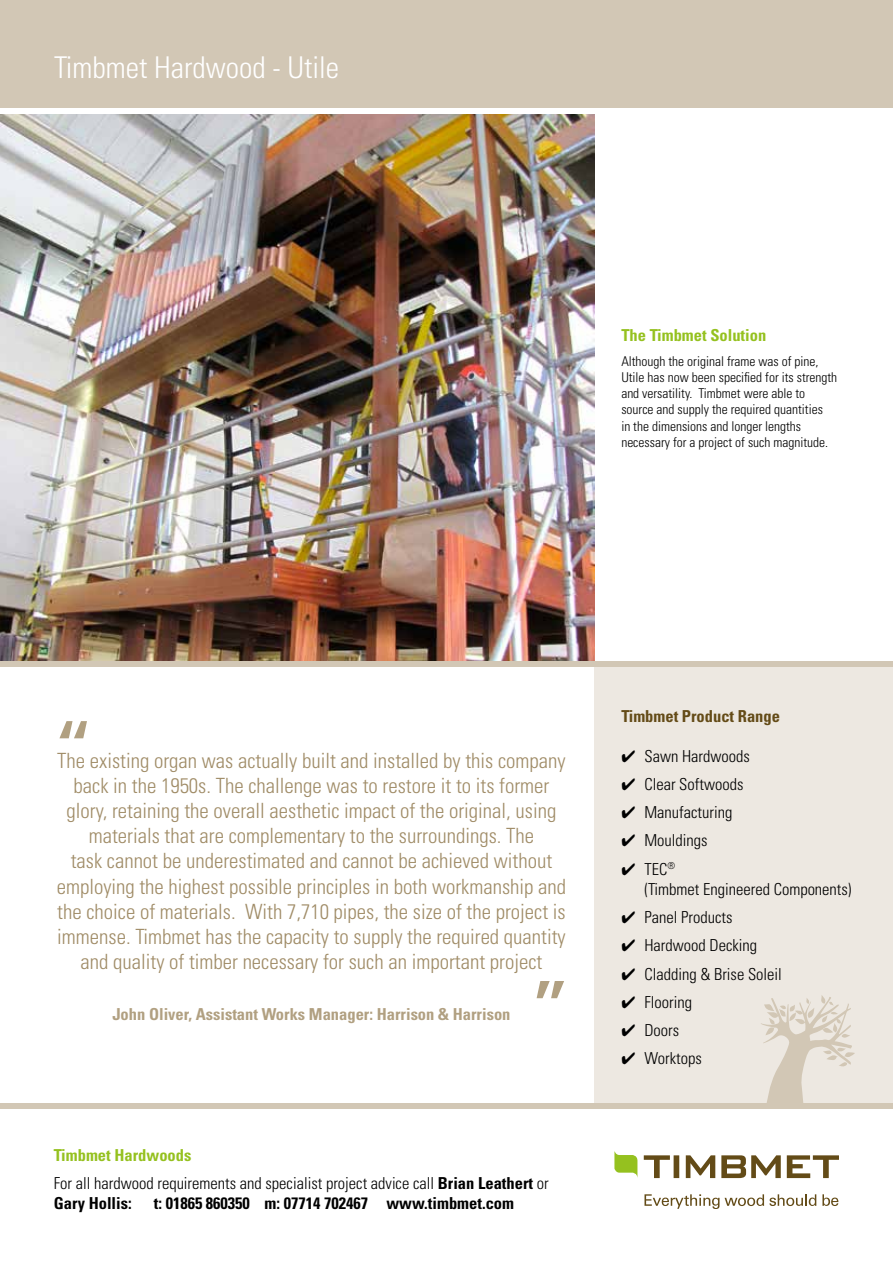
<style>
.page{position:relative;width:893px;height:1263px;background:#fff}
.page>*{position:absolute;margin:0;border:0;box-sizing:border-box;transform-origin:0 0}
.t1{font:condensed 86.55px "Univers";color:#b1a081}
.t2{font:300 condensed 30px "Univers";color:#fff}
.t3{font:300 condensed 21px/25.2px "Univers";color:#a08c67;text-align:center}
.t4{font:300 condensed 16.5px/28.3px "Univers";color:#000}
.t5{font:700 condensed 16.5px "Univers";color:#000}
.t6{font:700 condensed 16.5px "Univers";color:#b1a081}
.t7{font:700 condensed 16.5px "Univers";color:#644b17}
.t8{font:700 condensed 16.5px "Univers";color:#95c11f}
.t9{font:300 condensed 13.5px/16.2px "Univers";color:#000}
.s1{font-weight:700;color:#95c11f}
.s2{font-weight:700}
</style>
<div class="page">
<img style="left:0;top:114px;width:594px;height:547px">
<div style="left:594px;top:667px;width:299px;height:439px;background:#ede8e1"></div>
<svg style="left:721px;top:1155px;width:60px;height:23px"></svg>
<svg style="left:787px;top:1155px;width:52px;height:23px"></svg>
<svg style="left:686px;top:1155px;width:29px;height:23px"></svg>
<svg style="left:644px;top:1155px;width:35px;height:23px"></svg>
<svg style="left:614px;top:1151px;width:23px;height:25px"></svg>
<svg style="left:644px;top:1194px;width:172px;height:15px"></svg>
<svg style="left:822px;top:1194px;width:16px;height:12px"></svg>
<div style="left:0;top:0;width:893px;height:108px;background:#d2c7b5"></div>
<div style="left:0;top:1104px;width:893px;height:5px;background:#d2c7b5"></div>
<div style="left:0;top:661px;width:893px;height:6px;background:#d2c7b5"></div>
<svg style="left:761px;top:995px;width:94px;height:109px"></svg>
<h2 class="t2" style="left:54px;top:49px;width:287px">Timbmet Hardwood - Utile</h2>
<p class="t8" style="left:621px;top:325px;width:146px">The Timbmet Solution</p>
<p class="t9" style="left:621px;top:353px;width:217px">Although the original frame was of pine, Utile has now been specified for its strength and versatility. Timbmet were able to source and supply the required quantities<br>in the dimensions and longer lengths necessary for a project of such magnitude.</p>
<h1 class="t1" style="left:54px;top:698px;width:40px">“</h1>
<p class="t3" style="left:57px;top:747px;width:511px">The existing organ was actually built and installed by this company back in the 1950s. The challenge was to restore it to its former glory, retaining the overall aesthetic impact of the original, using materials that are complementary to the surroundings. The<br>task cannot be underestimated and cannot be achieved without employing the highest possible principles in both workmanship and the choice of materials. With 7,710 pipes, the size of the project is immense. Timbmet has the capacity to supply the required quantity and quality of timber necessary for such an important project</p>
<p class="t6" style="left:112px;top:1003px;width:400px">John Oliver, Assistant Works Manager: Harrison &amp; Harrison</p>
<h1 class="t1" style="left:531px;top:958px;width:40px">”</h1>
<p class="t4" style="left:54px;top:1141px;width:496px"><span class="s1">Timbmet Hardwoods<br></span>For all hardwood requirements and specialist project advice call <span class="s2">Brian Leathert</span> or</p>
<p class="t5" style="left:54px;top:1193px;width:79px">Gary Hollis:</p>
<p class="t5" style="left:154px;top:1193px;width:362px">t: 01865 860350 m: 07714 702467 www.timbmet.com</p>
<p class="t7" style="left:621px;top:706px;width:160px">Timbmet Product Range</p>
<p class="t4" style="left:621px;top:742px;width:130px">✔ Sawn Hardwoods</p>
<p class="t4" style="left:621px;top:770px;width:124px">✔ Clear Softwoods</p>
<p class="t4" style="left:621px;top:798px;width:113px">✔ Manufacturing</p>
<p class="t4" style="left:621px;top:826px;width:88px">✔ Mouldings</p>
<p class="t4" style="left:644px;top:859px;width:209px;line-height:19.8px;text-indent:-23px">✔ TEC<sup>®<br></sup>(Timbmet Engineered Components)</p>
<p class="t4" style="left:621px;top:903px;width:113px">✔ Panel Products</p>
<p class="t4" style="left:621px;top:931px;width:137px">✔ Hardwood Decking</p>
<p class="t4" style="left:621px;top:959px;width:162px">✔ Cladding &amp; Brise Soleil</p>
<p class="t4" style="left:621px;top:988px;width:72px">✔ Flooring</p>
<p class="t4" style="left:621px;top:1016px;width:59px">✔ Doors</p>
<p class="t4" style="left:621px;top:1044px;width:82px">✔ Worktops</p>
</div>
